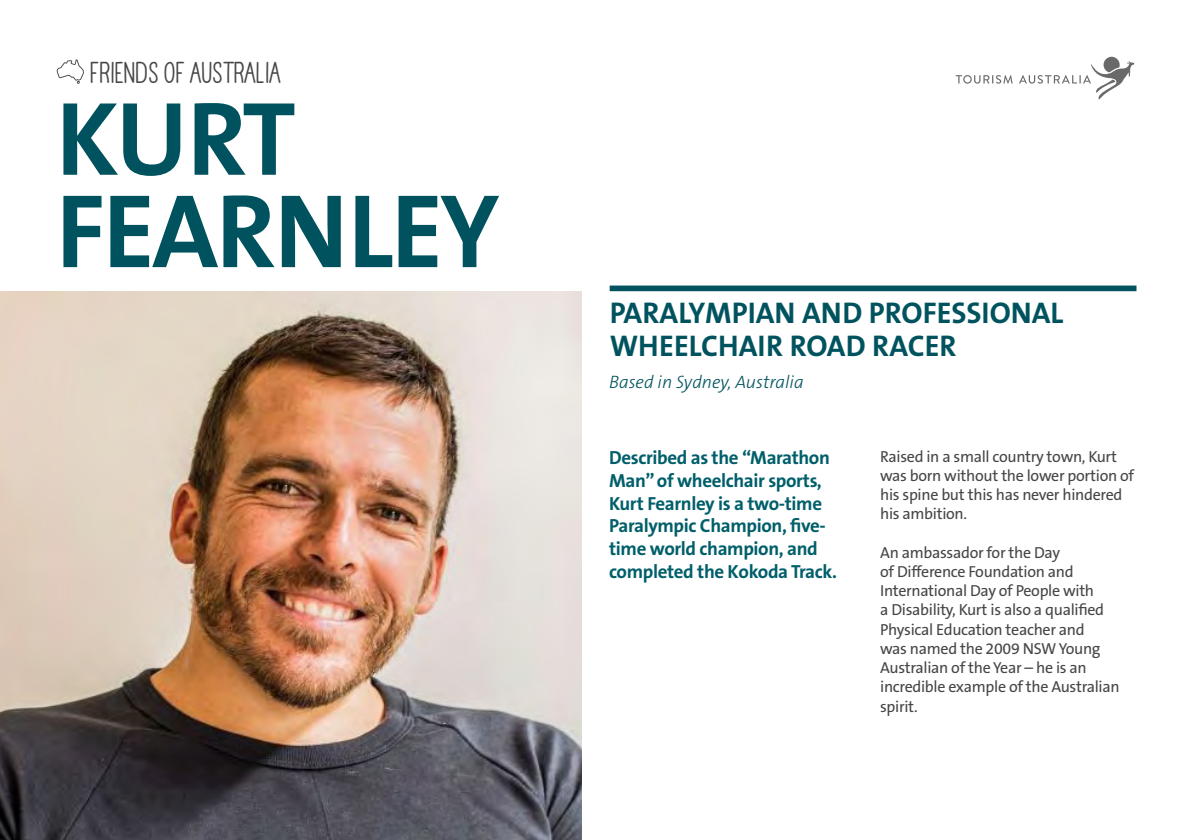
<style>
.page{position:relative;width:1191px;height:840px;background:#fff}
.page>*{position:absolute;margin:0;border:0;box-sizing:border-box;transform-origin:0 0}
.t1{font:700 105.4px/92.2px "The Sans B7";letter-spacing:-.02em;color:#00535e}
.t2{font:700 30px/32.8px "The Sans B7";color:#00535e}
.t3{font:700 26.4px "TAHAVEANICEDAY";letter-spacing:-.01em;color:#464547}
.t4{font:700 19px/22.8px "The Sans B7";letter-spacing:-.02em;color:#005f6a}
.t5{font:italic 300 18px "The Sans B3";color:#00535e}
.t6{font:16px/19.2px "The Sans B5 Plain";letter-spacing:-.02em;color:#464547}
</style>
<div class="page">
<svg style="left:955px;top:75px;width:57px;height:9px"></svg>
<svg style="left:1019px;top:57px;width:115px;height:42px"></svg>
<svg style="left:56px;top:59px;width:28px;height:25px"></svg>
<div style="left:609px;top:285px;width:527px;height:6px;background:#00535e"></div>
<img style="left:0;top:291px;width:581px;height:548px">
<h3 class="t3" style="left:90px;top:57px;width:193px">FRIENDS OF AUSTRALIA</h3>
<h1 class="t1" style="left:56px;top:96px;width:445px">KURT<br>FEARNLEY</h1>
<h2 class="t2" style="left:609px;top:297px;width:455px">PARALYMPIAN AND PROFESSIONAL<br>WHEELCHAIR ROAD RACER</h2>
<p class="t5" style="left:609px;top:372px;width:196px">Based in Sydney, Australia</p>
<p class="t4" style="left:609px;top:446px;width:229px">Described as the “Marathon<br>Man” of wheelchair sports,<br>Kurt Fearnley is a two-time<br>Paralympic Champion, five&shy;time world champion, and completed the Kokoda Track.</p>
<p class="t6" style="left:880px;top:447px;width:255px">Raised in a small country town, Kurt was born without the lower portion of his spine but this has never hindered his ambition.</p>
<p class="t6" style="left:880px;top:543px;width:241px">An ambassador for the Day<br>of Difference Foundation and<br>International Day of People with<br>a Disability, Kurt is also a qualified<br>Physical Education teacher and<br>was named the 2009 NSW Young<br>Australian of the Year – he is an incredible example of the Australian spirit.</p>
</div>
